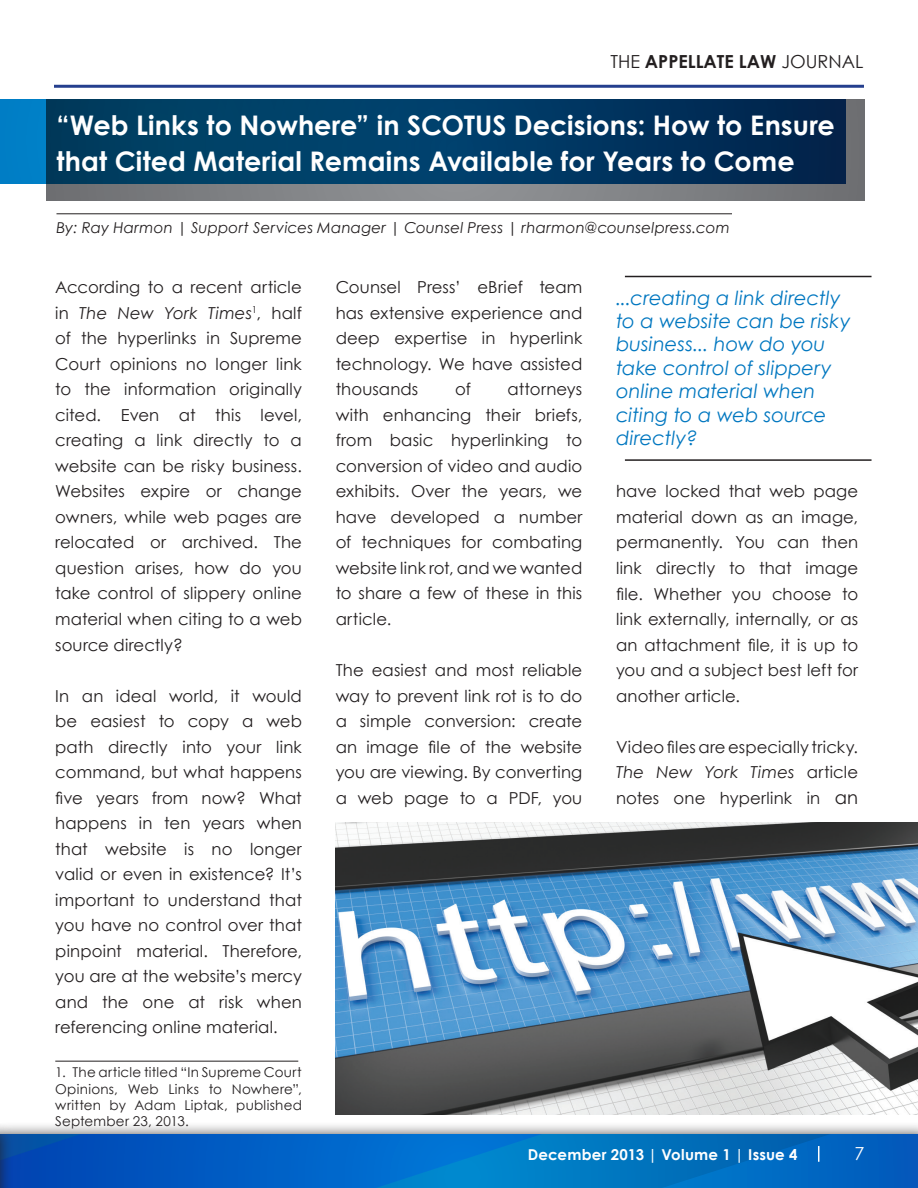
<style>
.page{position:relative;width:918px;height:1188px;background:#fff}
.page>*{position:absolute;margin:0;border:0;box-sizing:border-box;transform-origin:0 0}
.t1{font:700 27px/36px "Century Gothic";letter-spacing:.005em;color:#fff}
.t2{font:italic 19.5px/23.4px "Century Gothic";color:#0077c0}
.t3{font:700 18px "Century Gothic";color:#231f20}
.t4{font:18px "Century Gothic";color:#fff}
.t5{font:16.5px/25.5px "Century Gothic";letter-spacing:.005em;color:#231f20;text-align:justify}
.t6{font:italic 15px "Century Gothic";letter-spacing:.01em;color:#231f20}
.t7{font:700 15px "Century Gothic";letter-spacing:.01em;color:#fff}
.t8{font:13.5px/16.2px "Century Gothic";letter-spacing:.015em;color:#231f20;text-align:justify}
.s1{font-weight:400}
.s2{font-style:italic}
.s3{font-size:18px}
</style>
<div class="page">
<div style="left:0;top:1122px;width:918px;height:66px;background:#231f20;opacity:.75"></div>
<div style="left:0;top:1134px;width:918px;height:54px;background:#007bc3"></div>
<svg style="left:13px;top:1134px;width:527px;height:54px"></svg>
<div style="left:0;top:1122px;width:13px;height:66px;background:#231f20;opacity:.75"></div>
<hr style="left:0;top:1134px;width:1px;height:54px;background:#113478">
<svg style="left:629px;top:1134px;width:289px;height:54px"></svg>
<img style="left:336px;top:823px;width:582px;height:292px">
<hr style="left:55px;top:1061px;width:243px;height:1px;background:#231f20">
<hr style="left:625px;top:276px;width:247px;height:1px;background:#231f20">
<hr style="left:625px;top:459px;width:247px;height:2px;background:#231f20">
<svg style="left:47px;top:99px;width:818px;height:102px;background:#7c7e81"></svg>
<svg style="left:1px;top:99px;width:844px;height:85px;background:#003c66"></svg>
<hr style="left:56px;top:213px;width:676px;height:1px;background:#231f20">
<hr style="left:54px;top:85px;width:810px;height:3px;background:#253f8e">
<p class="t3" style="left:610px;top:47px;width:254px"><span class="s1">THE</span> APPELLATE LAW <span class="s1">JOURNAL</span></p>
<h1 class="t1" style="left:56px;top:106px;width:780px">“Web Links to Nowhere” in SCOTUS Decisions: How to Ensure that Cited Material Remains Available for Years to Come</h1>
<p class="t6" style="left:56px;top:217px;width:675px">By: Ray Harmon | Support Services Manager | Counsel Press | rharmon@counselpress.com</p>
<p class="t5" style="left:55px;top:274px;width:248px">According to a recent article in <span class="s2">The New York Times</span><sup>1</sup>, half of the hyperlinks in Supreme Court opinions no longer link to the information originally cited. Even at this level, creating a link directly to a website can be risky business.<br>Websites expire or change owners, while web pages are relocated or archived. The question arises, how do you take control of slippery online material when citing to a web source directly?</p>
<p class="t5" style="left:55px;top:683px;width:248px">In an ideal world, it would be easiest to copy a web path directly into your link command, but what happens five years from now? What happens in ten years when that website is no longer valid or even in existence? It’s important to understand that you have no control over that pinpoint material. Therefore, you are at the website’s mercy and the one at risk when referencing online material.</p>
<p class="t8" style="left:55px;top:1064px;width:248px">1. The article titled “In Supreme Court Opinions, Web Links to Nowhere”, written by Adam Liptak, published September 23, 2013.</p>
<p class="t5" style="left:336px;top:274px;width:248px">Counsel Press’ eBrief team has extensive experience and deep expertise in hyperlink technology. We have assisted thousands</p>
<p class="t5" style="left:455px;top:376px;width:17px">of</p>
<p class="t5" style="left:336px;top:376px;width:248px;text-indent:172px">attorneys with enhancing their briefs, from basic hyperlinking to conversion of video and audio exhibits. Over the years, we have developed a number of techniques for combating website link rot, and we wanted to share a few of these in this article.</p>
<p class="t5" style="left:336px;top:657px;width:248px">The easiest and most reliable way to prevent link rot is to do a simple conversion: create an image file of the website you are viewing. By converting a web page to a PDF, you</p>
<p class="t2" style="left:616px;top:286px;width:236px">...creating a link directly to a website can be risky business... how do you take control of slippery online material when citing to a web source directly?</p>
<p class="t5" style="left:616px;top:479px;width:244px">have locked that web page material down as an image, permanently. You can then link directly to that image file. Whether you choose to link externally, internally, or as an attachment file, it is up to you and a subject best left for another article.</p>
<p class="t5" style="left:616px;top:734px;width:244px">Video files are especially tricky.<br><span class="s2">The New York Times</span> article notes one hyperlink in <span class="s3">an</span></p>
<p class="t7" style="left:528px;top:1143px;width:271px">December 2013 | Volume 1 | Issue 4</p>
<p class="t4" style="left:854px;top:1140px;width:11px">7</p>
</div>
